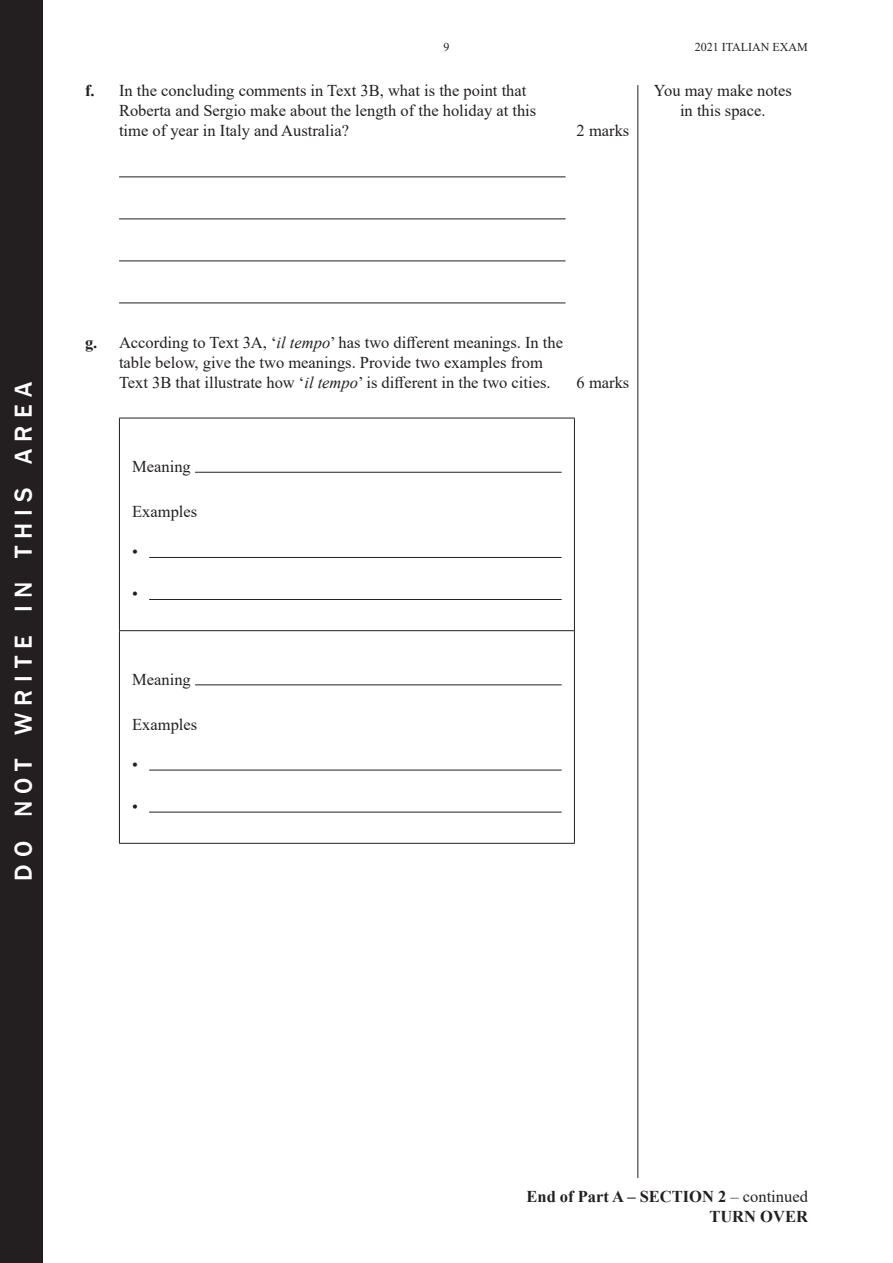
<style>
.page{position:relative;width:893px;height:1263px;background:#fff}
.page>*{position:absolute;margin:0;border:0;box-sizing:border-box;transform-origin:0 0}
.t1{font:500 25.2px "Franklin Gothic";letter-spacing:.285em;color:#fff}
.t2{font:16.5px/19.8px "Times New Roman";color:#231f20}
.t3{font:700 16.5px/19.8px "Times New Roman";color:#231f20;text-align:right}
.t4{font:12px "Times New Roman";color:#231f20}
.s1{font-weight:700}
.s2{font-style:italic}
.s3{font-weight:400}
</style>
<div class="page">
<div style="left:0;top:0;width:43px;height:1263px;background:#231f20"></div>
<hr style="left:638px;top:85px;width:1px;height:1093px;background:#231f20">
<hr style="left:119px;top:177px;width:447px;height:1px;background:#231f20">
<hr style="left:119px;top:219px;width:447px;height:1px;background:#231f20">
<hr style="left:119px;top:261px;width:447px;height:1px;background:#231f20">
<hr style="left:119px;top:303px;width:447px;height:1px;background:#231f20">
<hr style="left:119px;top:418px;width:456px;height:1px;background:#231f20">
<hr style="left:119px;top:418px;width:1px;height:212px;background:#231f20">
<hr style="left:574px;top:418px;width:1px;height:212px;background:#231f20">
<hr style="left:119px;top:630px;width:456px;height:1px;background:#231f20">
<hr style="left:119px;top:631px;width:1px;height:212px;background:#231f20">
<hr style="left:574px;top:631px;width:1px;height:212px;background:#231f20">
<hr style="left:119px;top:843px;width:456px;height:1px;background:#231f20">
<hr style="left:195px;top:472px;width:367px;height:1px;background:#231f20">
<hr style="left:149px;top:557px;width:413px;height:1px;background:#231f20">
<hr style="left:149px;top:599px;width:413px;height:1px;background:#231f20">
<hr style="left:195px;top:685px;width:367px;height:1px;background:#231f20">
<hr style="left:149px;top:770px;width:413px;height:1px;background:#231f20">
<hr style="left:149px;top:812px;width:413px;height:1px;background:#231f20">
<p class="t4" style="left:443px;top:38px;width:7px">9</p>
<p class="t4" style="left:695px;top:38px;width:115px">2021 ITALIAN EXAM</p>
<p class="t2" style="left:119px;top:81px;width:419px;text-indent:-34px"><span class="s1">f.</span> In the concluding comments in Text 3B, what is the point that<br>Roberta and Sergio make about the length of the holiday at this time of year in Italy and Australia?</p>
<p class="t2" style="left:577px;top:120px;width:54px">2 marks</p>
<p class="t2" style="left:654px;top:81px;width:140px;text-align:center">You may make notes in this space.</p>
<h1 class="t1" style="left:8px;top:881px;width:500px;rotate:-90deg">do not write in this area</h1>
<p class="t2" style="left:119px;top:332px;width:445px;text-indent:-34px"><span class="s1">g.</span> According to Text 3A, ‘<span class="s2">il tempo</span>’ has two different meanings. In the table below, give the two meanings. Provide two examples from<br>Text 3B that illustrate how ‘<span class="s2">il tempo</span>’ is different in the two cities.</p>
<p class="t2" style="left:577px;top:372px;width:54px">6 marks</p>
<p class="t2" style="left:132px;top:456px;width:60px">Meaning</p>
<p class="t2" style="left:132px;top:501px;width:67px">Examples</p>
<p class="t2" style="left:132px;top:541px;width:7px">•</p>
<p class="t2" style="left:132px;top:583px;width:7px">•</p>
<p class="t2" style="left:132px;top:669px;width:60px">Meaning</p>
<p class="t2" style="left:132px;top:714px;width:67px">Examples</p>
<p class="t2" style="left:132px;top:754px;width:7px">•</p>
<p class="t2" style="left:132px;top:796px;width:7px">•</p>
<p class="t3" style="left:526px;top:1186px;width:283px">End of Part A – SECTION 2 <span class="s3">– continued<br></span>TURN OVER</p>
</div>
